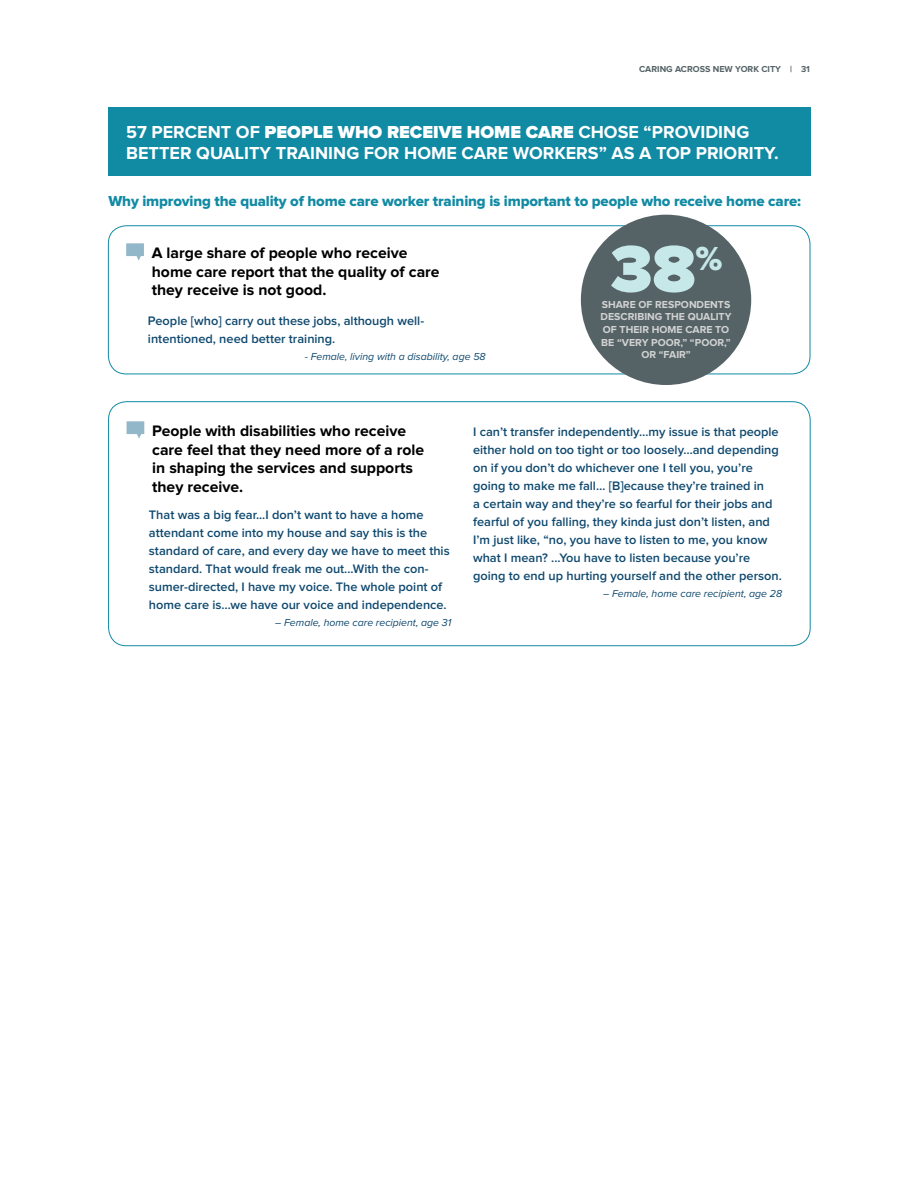
<style>
.page{position:relative;width:918px;height:1188px;background:#fff}
.page>*{position:absolute;margin:0;border:0;box-sizing:border-box;transform-origin:0 0}
.t1{font:900 68.4px "Proxima Nova";color:#c7e8e8}
.t2{font:700 18px/21px "Proxima Nova";color:#fff}
.t3{font:700 15.75px/18.9px "Proxima Nova";color:#000}
.t4{font:15px "Proxima Nova Extrabld";letter-spacing:-.01em;color:#118aa4}
.t5{font:600 12.75px/18px "Proxima Nova";color:#0e486e}
.t6{font:italic 10.5px "Proxima Nova";color:#0e486e}
.t7{font:700 10.5px/12.6px "Proxima Nova";color:#d2d2d2;text-align:center}
.t8{font:700 9px "Proxima Nova";color:#556367}
.s1{font-weight:900}
</style>
<div class="page">
<div style="left:108px;top:107px;width:703px;height:69px;background:#118aa4"></div>
<div style="left:108px;top:225px;width:702px;height:149px;border:1px solid #118aa4;border-radius:18px"></div>
<div style="left:108px;top:401px;width:703px;height:245px;border:1px solid #118aa4;border-radius:18px"></div>
<svg style="left:126px;top:243px;width:18px;height:18px"></svg>
<svg style="left:127px;top:421px;width:17px;height:18px"></svg>
<div style="left:581px;top:215px;width:170px;height:170px;background:#556367;border-radius:50%"></div>
<p class="t8" style="left:639px;top:65px;width:172px">Caring Across new york city | 31</p>
<h2 class="t2" style="left:126px;top:122px;width:654px">57 pe rce nt of <span class="s1">PEOPLE WHO RECEIVE HOME CARE</span> chose “providing better quality training for home care workers” as a top priority.</h2>
<p class="t4" style="left:108px;top:194px;width:694px">Why improving the quality of home care worker training is important to people who receive home care:</p>
<p class="t3" style="left:152px;top:244px;width:289px;text-indent:-8px">A large share of people who receive home care report that the quality of care they receive is not good.</p>
<h1 class="t1" style="left:610px;top:238px;width:114px">38<sup>%</sup></h1>
<p class="t7" style="left:601px;top:299px;width:132px">share of respondents describing the quality of their home care to be “very poor,” “poor,” or “fair”</p>
<p class="t5" style="left:148px;top:312px;width:278px">People [who] carry out these jobs, although well&shy;intentioned, need better training.</p>
<p class="t6" style="left:305px;top:351px;width:182px">- Female, living with a disability, age 58</p>
<p class="t3" style="left:152px;top:422px;width:274px">People with disabilities who receive care feel that they need more of a role in shaping the services and supports they receive.</p>
<p class="t5" style="left:473px;top:423px;width:310px">I can’t transfer independently…my issue is that people either hold on too tight or too loosely…and depending on if you don’t do whichever one I tell you, you’re going to make me fall… [B]ecause they’re trained in<br>a certain way and they’re so fearful for their jobs and fearful of you falling, they kinda just don’t listen, and I’m just like, “no, you have to listen to me, you know what I mean? ...You have to listen because you’re going to end up hurting yourself and the other person.</p>
<p class="t6" style="left:603px;top:589px;width:180px">– Female, home care recipient, age 28</p>
<p class="t5" style="left:149px;top:507px;width:302px">That was a big fear...I don’t want to have a home attendant come into my house and say this is the standard of care, and every day we have to meet this standard. That would freak me out...With the con&shy;sumer-directed, I have my voice. The whole point of home care is…we have our voice and independence.</p>
<p class="t6" style="left:275px;top:618px;width:178px">– Female, home care recipient, age 31</p>
</div>
